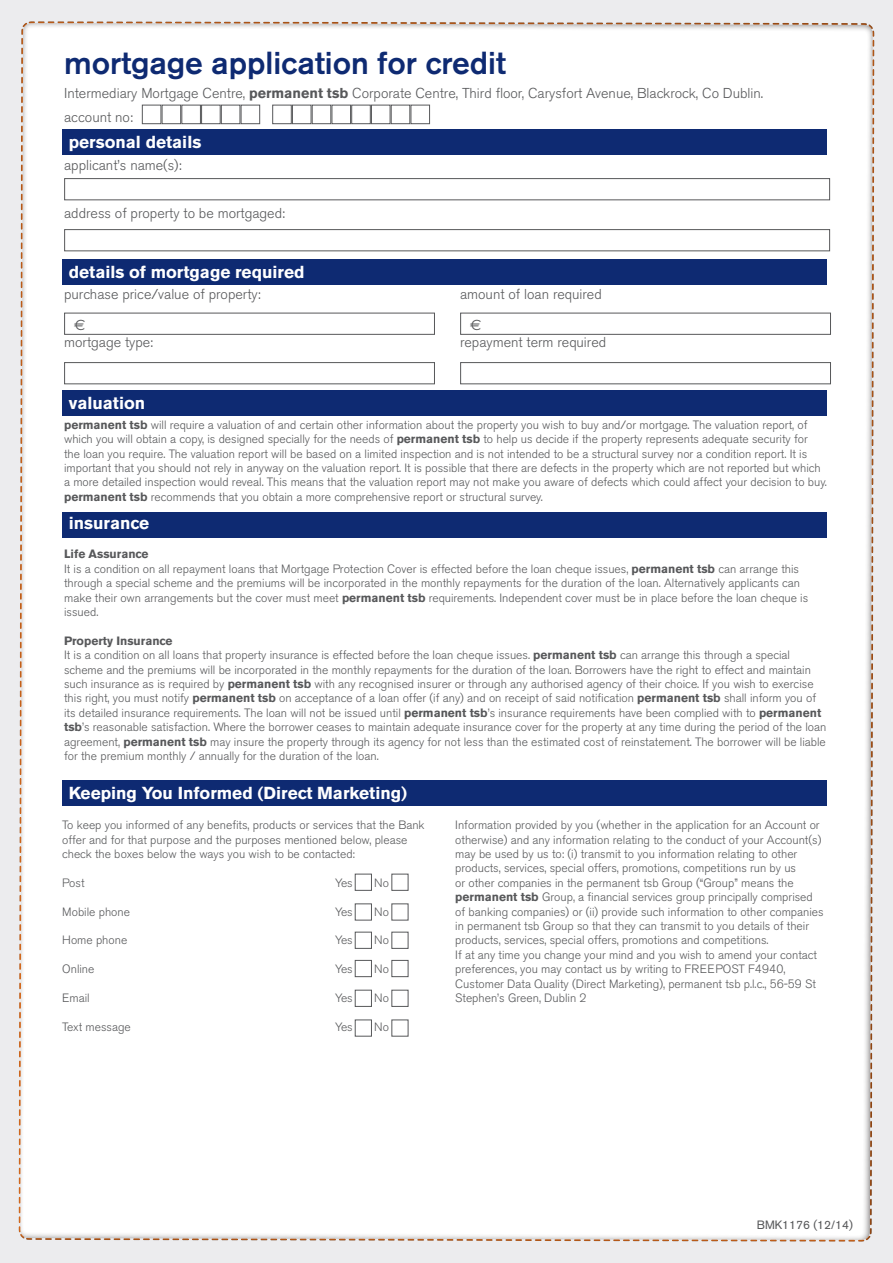
<style>
.page{position:relative;width:893px;height:1263px;background:#ececee}
.page>*{position:absolute;margin:0;border:0;box-sizing:border-box;transform-origin:0 0}
.t1{font:500 31.65px "Akzidenz Grotesk BE";color:#0e2a72}
.t2{font:700 17.25px "Akzidenz Grotesk BE";color:#fff}
.t3{font:15px "Euro Sans";color:#57585a}
.t4{font:300 14.25px "Akzidenz Grotesk BE";color:#57585a}
.t5{font:300 12px/14.4px "Akzidenz Grotesk BE";color:#57585a}
.t6{font:700 12px "Akzidenz Grotesk BE";color:#57585a}
.t7{font:12px "Akzidenz Grotesk BQ";color:#57585a}
.s1{font-weight:700}
</style>
<div class="page">
<div style="left:18px;top:21px;width:857px;height:1221px;background:#fff"></div>
<div style="left:62px;top:512px;width:765px;height:25px;background:#0e2a72"></div>
<div style="left:62px;top:390px;width:765px;height:26px;background:#0e2a72"></div>
<div style="left:62px;top:260px;width:765px;height:25px;background:#0e2a72"></div>
<div style="left:62px;top:129px;width:765px;height:26px;background:#0e2a72"></div>
<div style="left:142px;top:105px;width:19px;height:19px;border:1px solid #57585a"></div>
<div style="left:162px;top:105px;width:19px;height:19px;border:1px solid #57585a"></div>
<div style="left:182px;top:105px;width:19px;height:19px;border:1px solid #57585a"></div>
<div style="left:201px;top:105px;width:19px;height:19px;border:1px solid #57585a"></div>
<div style="left:221px;top:105px;width:19px;height:19px;border:1px solid #57585a"></div>
<div style="left:241px;top:105px;width:19px;height:19px;border:1px solid #57585a"></div>
<div style="left:272px;top:105px;width:20px;height:19px;border:1px solid #57585a"></div>
<div style="left:292px;top:105px;width:19px;height:19px;border:1px solid #57585a"></div>
<div style="left:312px;top:105px;width:19px;height:19px;border:1px solid #57585a"></div>
<div style="left:332px;top:105px;width:19px;height:19px;border:1px solid #57585a"></div>
<div style="left:351px;top:105px;width:20px;height:19px;border:1px solid #57585a"></div>
<div style="left:371px;top:105px;width:19px;height:19px;border:1px solid #57585a"></div>
<div style="left:391px;top:105px;width:19px;height:19px;border:1px solid #57585a"></div>
<div style="left:411px;top:105px;width:19px;height:19px;border:1px solid #57585a"></div>
<div style="left:64px;top:178px;width:766px;height:22px;border:1px solid #57585a"></div>
<div style="left:64px;top:229px;width:766px;height:22px;border:1px solid #57585a"></div>
<div style="left:64px;top:313px;width:371px;height:22px;border:1px solid #57585a"></div>
<div style="left:64px;top:362px;width:371px;height:22px;border:1px solid #57585a"></div>
<div style="left:460px;top:313px;width:371px;height:22px;border:1px solid #57585a"></div>
<div style="left:460px;top:362px;width:371px;height:22px;border:1px solid #57585a"></div>
<div style="left:62px;top:780px;width:765px;height:26px;background:#0e2a72"></div>
<div style="left:355px;top:874px;width:17px;height:17px;background:#fff;border:1px solid #57585a"></div>
<div style="left:392px;top:874px;width:16px;height:17px;background:#fff;border:1px solid #57585a"></div>
<div style="left:355px;top:903px;width:17px;height:17px;background:#fff;border:1px solid #57585a"></div>
<div style="left:392px;top:903px;width:16px;height:17px;background:#fff"></div>
<div style="left:355px;top:932px;width:17px;height:17px;background:#fff;border:1px solid #57585a"></div>
<div style="left:392px;top:932px;width:16px;height:17px;background:#fff;border:1px solid #57585a"></div>
<div style="left:355px;top:960px;width:17px;height:17px;background:#fff;border:1px solid #57585a"></div>
<div style="left:392px;top:960px;width:16px;height:17px;background:#fff;border:1px solid #57585a"></div>
<div style="left:355px;top:990px;width:17px;height:17px;background:#fff;border:1px solid #57585a"></div>
<div style="left:392px;top:990px;width:16px;height:17px;background:#fff;border:1px solid #57585a"></div>
<div style="left:355px;top:1020px;width:17px;height:16px;background:#fff;border:1px solid #57585a"></div>
<div style="left:392px;top:1020px;width:16px;height:16px;background:#fff"></div>
<p class="t1" style="left:64px;top:43px;width:443px">mortgage application for credit</p>
<p class="t4" style="left:64px;top:85px;width:701px">Intermediary Mortgage Centre, <span class="s1">permanent tsb</span> Corporate Centre, Third floor, Carysfort Avenue, Blackrock, Co Dublin.</p>
<p class="t4" style="left:64px;top:109px;width:70px">account no:</p>
<p class="t4" style="left:64px;top:157px;width:119px">applicant’s name(s):</p>
<p class="t4" style="left:64px;top:205px;width:222px">address of property to be mortgaged:</p>
<p class="t2" style="left:69px;top:132px;width:134px">personal details</p>
<p class="t2" style="left:69px;top:262px;width:237px">details of mortgage required</p>
<p class="t4" style="left:64px;top:286px;width:198px">purchase price/value of property:</p>
<p class="t4" style="left:460px;top:286px;width:143px">amount of loan required</p>
<p class="t4" style="left:64px;top:334px;width:91px">mortgage type:</p>
<p class="t4" style="left:460px;top:334px;width:148px">repayment term required</p>
<p class="t3" style="left:74px;top:316px;width:13px">€</p>
<p class="t3" style="left:470px;top:316px;width:13px">€</p>
<p class="t2" style="left:69px;top:393px;width:78px">valuation</p>
<p class="t5" style="left:64px;top:418px;width:764px"><span class="s1">permanent tsb</span> will require a valuation of and certain other information about the property you wish to buy and/or mortgage. The valuation report, of which you will obtain a copy, is designed specially for the needs of <span class="s1">permanent tsb</span> to help us decide if the property represents adequate security for<br>the loan you require. The valuation report will be based on a limited inspection and is not intended to be a structural survey nor a condition report. It is important that you should not rely in anyway on the valuation report. It is possible that there are defects in the property which are not reported but which a more detailed inspection would reveal. This means that the valuation report may not make you aware of defects which could affect your decision to buy. <span class="s1">permanent tsb</span> recommends that you obtain a more comprehensive report or structural survey.</p>
<p class="t2" style="left:69px;top:513px;width:82px">insurance</p>
<p class="t6" style="left:64px;top:547px;width:86px">Life Assurance</p>
<p class="t5" style="left:64px;top:562px;width:745px">It is a condition on all repayment loans that Mortgage Protection Cover is effected before the loan cheque issues, <span class="s1">permanent tsb</span> can arrange this through a special scheme and the premiums will be incorporated in the monthly repayments for the duration of the loan. Alternatively applicants can make their own arrangements but the cover must meet <span class="s1">permanent tsb</span> requirements. Independent cover must be in place before the loan cheque is issued.</p>
<p class="t6" style="left:64px;top:634px;width:110px">Property Insurance</p>
<p class="t5" style="left:64px;top:648px;width:764px">It is a condition on all loans that property insurance is effected before the loan cheque issues. <span class="s1">permanent tsb</span> can arrange this through a special scheme and the premiums will be incorporated in the monthly repayments for the duration of the loan. Borrowers have the right to effect and maintain such insurance as is required by <span class="s1">permanent tsb</span> with any recognised insurer or through any authorised agency of their choice. If you wish to exercise this right, you must notify <span class="s1">permanent tsb</span> on acceptance of a loan offer (if any) and on receipt of said notification <span class="s1">permanent tsb</span> shall inform you of its detailed insurance requirements. The loan will not be issued until <span class="s1">permanent tsb</span>’s insurance requirements have been complied with to <span class="s1">permanent tsb</span>’s reasonable satisfaction. Where the borrower ceases to maintain adequate insurance cover for the property at any time during the period of the loan agreement, <span class="s1">permanent tsb</span> may insure the property through its agency for not less than the estimated cost of reinstatement. The borrower will be liable for the premium monthly / annually for the duration of the loan.</p>
<p class="t2" style="left:69px;top:783px;width:340px">Keeping You Informed (Direct Marketing)</p>
<p class="t5" style="left:62px;top:818px;width:364px">To keep you informed of any benefits, products or services that the Bank offer and for that purpose and the purposes mentioned below, please check the boxes below the ways you wish to be contacted:</p>
<p class="t5" style="left:62px;top:876px;width:24px">Post</p>
<p class="t5" style="left:335px;top:876px;width:19px">Yes</p>
<p class="t5" style="left:374px;top:876px;width:16px">No</p>
<p class="t5" style="left:62px;top:904px;width:69px">Mobile phone</p>
<p class="t5" style="left:335px;top:904px;width:19px">Yes</p>
<p class="t5" style="left:374px;top:904px;width:16px">No</p>
<p class="t5" style="left:62px;top:933px;width:67px">Home phone</p>
<p class="t5" style="left:335px;top:933px;width:19px">Yes</p>
<p class="t5" style="left:374px;top:933px;width:16px">No</p>
<p class="t5" style="left:62px;top:962px;width:34px">Online</p>
<p class="t5" style="left:335px;top:962px;width:19px">Yes</p>
<p class="t5" style="left:374px;top:962px;width:16px">No</p>
<p class="t5" style="left:62px;top:991px;width:29px">Email</p>
<p class="t5" style="left:335px;top:991px;width:19px">Yes</p>
<p class="t5" style="left:374px;top:991px;width:16px">No</p>
<p class="t5" style="left:62px;top:1020px;width:70px">Text message</p>
<p class="t5" style="left:335px;top:1020px;width:19px">Yes</p>
<p class="t5" style="left:374px;top:1020px;width:16px">No</p>
<p class="t5" style="left:455px;top:818px;width:370px">Information provided by you (whether in the application for an Account or otherwise) and any information relating to the conduct of your Account(s) may be used by us to: (i) transmit to you information relating to other products, services, special offers, promotions, competitions run by us<br>or other companies in the permanent tsb Group (“Group” means the <span class="s1">permanent tsb</span> Group, a financial services group principally comprised of banking companies) or (ii) provide such information to other companies in permanent tsb Group so that they can transmit to you details of their products, services, special offers, promotions and competitions.</p>
<p class="t5" style="left:455px;top:948px;width:363px">If at any time you change your mind and you wish to amend your contact preferences, you may contact us by writing to FREEPOST F4940, Customer Data Quality (Direct Marketing), permanent tsb p.l.c., 56-59 St Stephen’s Green, Dublin 2</p>
<p class="t7" style="left:757px;top:1218px;width:98px">BMK1176 (12/14)</p>
</div>
